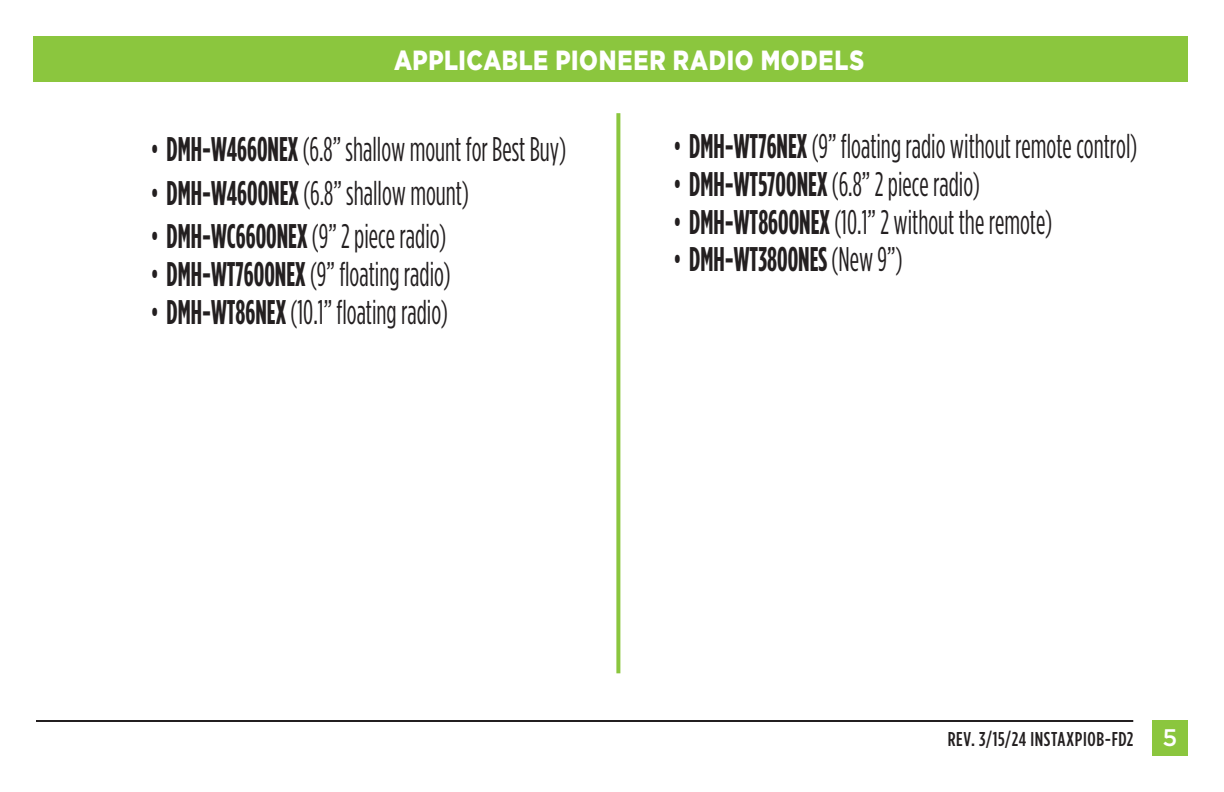
<style>
.page{position:relative;width:1224px;height:792px;background:#fff}
.page>*{position:absolute;margin:0;border:0;box-sizing:border-box;transform-origin:0 0}
.t1{font:34.2px "Gotham Condensed";color:#231f20;scale:.78 1}
.t2{font:700 34.2px "Gotham Condensed";color:#231f20;scale:.78 1}
.t3{font:900 27.8px "Gotham";letter-spacing:.025em;color:#fff;scale:.82 1}
.t4{font:500 20px "Gotham Condensed";letter-spacing:.03em;color:#231f20}
.s1{font-weight:700}
.s2{font-weight:400}
.s3{font-family:"Gotham";font-size:24px;color:#fff}
</style>
<div class="page">
<div style="left:33px;top:36px;width:1155px;height:45px;background:#8bc63e"></div>
<hr style="left:36px;top:720px;width:1097px;height:2px;background:#231f20">
<div style="left:1152px;top:720px;width:36px;height:36px;background:#8bc63e"></div>
<svg style="left:616px;top:113px;width:4px;height:560px;fill:#8bc63e"></svg>
<p class="t3" style="left:394px;top:44px;width:575px">APPLICABLE PIONEER RADIO MODELS</p>
<p class="t1" style="left:150px;top:131px;width:534px">• <span class="s1">DMH-W4660NEX</span> (6.8” shallow mount for Best Buy)</p>
<p class="t1" style="left:150px;top:174px;width:410px">• <span class="s1">DMH-W4600NEX</span> (6.8” shallow mount)</p>
<p class="t1" style="left:150px;top:218px;width:381px">• <span class="s1">DMH-WC6600NEX</span> (9” 2 piece radio)</p>
<p class="t1" style="left:150px;top:256px;width:387px">• <span class="s1">DMH-WT7600NEX</span> (9” floating radio)</p>
<p class="t1" style="left:150px;top:293px;width:383px">• <span class="s1">DMH-WT86NEX</span> (10.1” floating radio)</p>
<p class="t1" style="left:673px;top:128px;width:597px">• <span class="s1">DMH-WT76NEX</span> (9” floating radio without remote control)</p>
<p class="t1" style="left:673px;top:166px;width:395px">• <span class="s1">DMH-WT5700NEX</span> (6.8” 2 piece radio)</p>
<p class="t1" style="left:673px;top:203px;width:488px">• <span class="s1">DMH-WT8600NEX</span> (10.1” 2 without the remote)</p>
<p class="t2" style="left:673px;top:240px;width:296px"><span class="s2">•</span> DMH-WT3800NES <span class="s2">(New 9”)</span></p>
<p class="t4" style="left:948px;top:728px;width:231px">REV. 3/15/24 INSTAXPIOB-FD2 <span class="s3">5</span></p>
</div>
